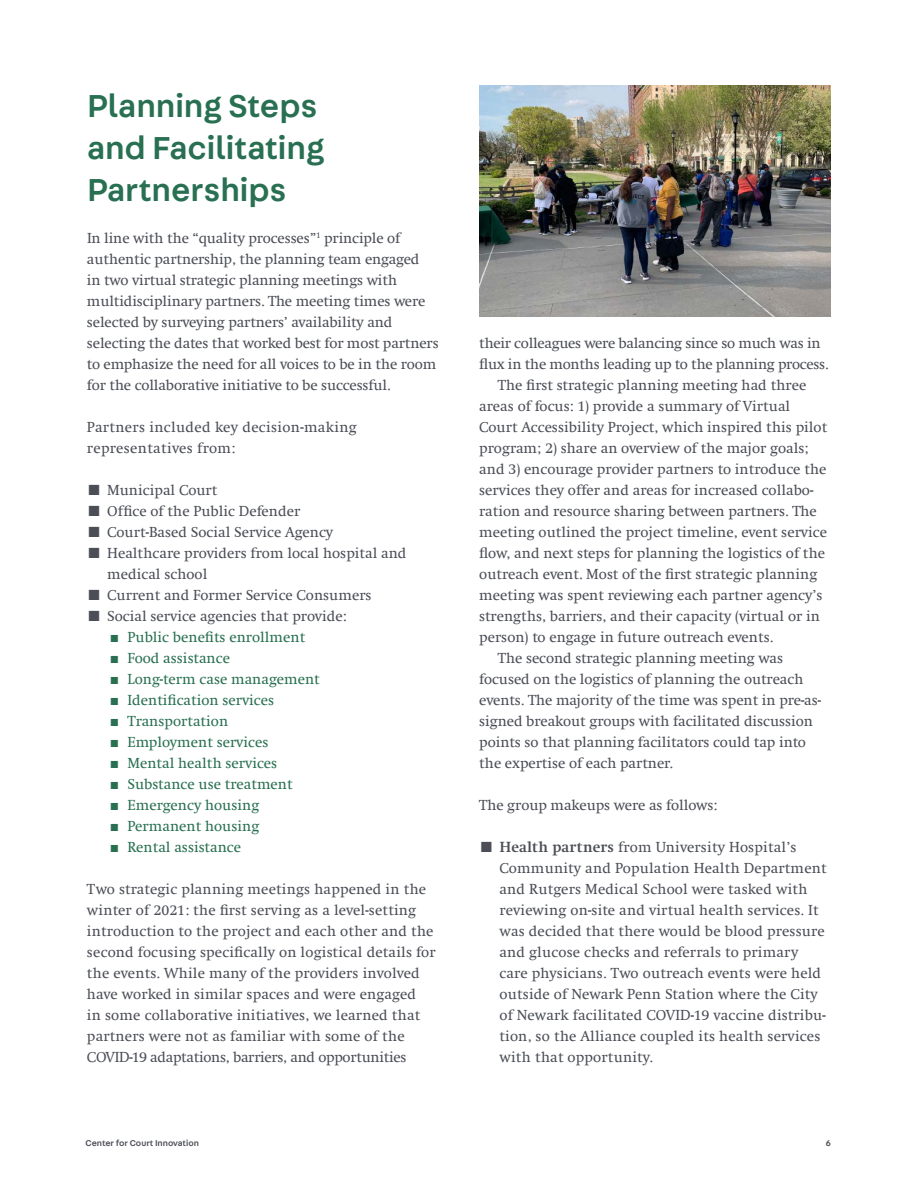
<style>
.page{position:relative;width:918px;height:1188px;background:#fff}
.page>*{position:absolute;margin:0;border:0;box-sizing:border-box;transform-origin:0 0}
.t1{font:500 33.75px/42px "Fabriga";color:#287051}
.t2{font:15px/21px "Swift";color:#4b4e56}
.t3{font:15px "Swift";color:#287051}
.t4{font:15px "Swift";letter-spacing:-.02em;color:#4b4e56}
.t5{font:15px/21px "Swift";letter-spacing:.02em;color:#4b4e56}
.t6{font:500 9px "Fabriga";color:#4b4e56}
.s1{font-family:"Fabriga"}
.s2{font-family:"Swift LT Std";font-weight:700}
</style>
<div class="page">
<img style="left:479px;top:86px;width:352px;height:230px">
<h1 class="t1" style="left:87px;top:83px;width:239px">Planning Steps and Facilitating<br>Partnerships</h1>
<p class="t2" style="left:87px;top:228px;width:353px">In line with the “quality processes”<sup>1</sup> principle of authentic partnership, the planning team engaged<br>in two virtual strategic planning meetings with multidisciplinary partners. The meeting times were selected by surveying partners’ availability and selecting the dates that worked best for most partners to emphasize the need for all voices to be in the room for the collaborative initiative to be successful.</p>
<p class="t5" style="left:87px;top:417px;width:271px">Partners included key decision-making representatives from:</p>
<p class="t2" style="left:87px;top:480px;width:132px"><span class="s1">■</span> Municipal Court</p>
<p class="t2" style="left:87px;top:501px;width:215px"><span class="s1">■</span> Office of the Public Defender</p>
<p class="t2" style="left:87px;top:522px;width:248px"><span class="s1">■</span> Court-Based Social Service Agency</p>
<p class="t2" style="left:107px;top:543px;width:301px;text-indent:-20px"><span class="s1">■</span> Healthcare providers from local hospital and medical school</p>
<p class="t2" style="left:87px;top:585px;width:286px"><span class="s1">■</span> Current and Former Service Consumers</p>
<p class="t2" style="left:87px;top:606px;width:261px"><span class="s1">■</span> Social service agencies that provide:</p>
<p class="t3" style="left:107px;top:629px;width:200px"><span class="s1">▪</span> Public benefits enrollment</p>
<p class="t3" style="left:107px;top:650px;width:124px"><span class="s1">▪</span> Food assistance</p>
<p class="t3" style="left:107px;top:671px;width:214px"><span class="s1">▪</span> Long-term case management</p>
<p class="t3" style="left:107px;top:692px;width:169px"><span class="s1">▪</span> Identification services</p>
<p class="t3" style="left:107px;top:713px;width:122px"><span class="s1">▪</span> Transportation</p>
<p class="t3" style="left:107px;top:734px;width:163px"><span class="s1">▪</span> Employment services</p>
<p class="t3" style="left:107px;top:755px;width:172px"><span class="s1">▪</span> Mental health services</p>
<p class="t3" style="left:107px;top:776px;width:187px"><span class="s1">▪</span> Substance use treatment</p>
<p class="t3" style="left:107px;top:797px;width:154px"><span class="s1">▪</span> Emergency housing</p>
<p class="t3" style="left:107px;top:818px;width:154px"><span class="s1">▪</span> Permanent housing</p>
<p class="t3" style="left:107px;top:839px;width:135px"><span class="s1">▪</span> Rental assistance</p>
<p class="t2" style="left:87px;top:879px;width:350px">Two strategic planning meetings happened in the winter of 2021: the first serving as a level-setting introduction to the project and each other and the second focusing specifically on logistical details for the events. While many of the providers involved have worked in similar spaces and were engaged<br>in some collaborative initiatives, we learned that partners were not as familiar with some of the COVID-19 adaptations, barriers, and opportunities</p>
<p class="t4" style="left:479px;top:335px;width:343px">their colleagues were balancing since so much was in</p>
<p class="t4" style="left:479px;top:356px;width:351px">flux in the months leading up to the planning process.</p>
<p class="t2" style="left:498px;top:375px;width:310px">The first strategic planning meeting had three</p>
<p class="t2" style="left:479px;top:396px;width:313px">areas of focus: 1) provide a summary of Virtual</p>
<p class="t2" style="left:479px;top:417px;width:350px">Court Accessibility Project, which inspired this pilot</p>
<p class="t2" style="left:479px;top:438px;width:331px">program; 2) share an overview of the major goals;</p>
<p class="t2" style="left:479px;top:459px;width:349px">and 3) encourage provider partners to introduce the</p>
<p class="t2" style="left:479px;top:480px;width:336px">services they offer and areas for increased collabo-</p>
<p class="t2" style="left:479px;top:501px;width:339px">ration and resource sharing between partners. The</p>
<p class="t2" style="left:479px;top:522px;width:349px">meeting outlined the project timeline, event service</p>
<p class="t2" style="left:479px;top:543px;width:347px">flow, and next steps for planning the logistics of the</p>
<p class="t2" style="left:479px;top:564px;width:340px">outreach event. Most of the first strategic planning</p>
<p class="t2" style="left:479px;top:585px;width:345px">meeting was spent reviewing each partner agency’s</p>
<p class="t2" style="left:479px;top:606px;width:342px">strengths, barriers, and their capacity (virtual or in</p>
<p class="t2" style="left:479px;top:627px;width:296px">person) to engage in future outreach events.</p>
<p class="t2" style="left:498px;top:648px;width:287px">The second strategic planning meeting was</p>
<p class="t2" style="left:479px;top:669px;width:326px">focused on the logistics of planning the outreach</p>
<p class="t2" style="left:479px;top:690px;width:343px">events. The majority of the time was spent in pre-as-</p>
<p class="t2" style="left:479px;top:711px;width:335px">signed breakout groups with facilitated discussion</p>
<p class="t2" style="left:479px;top:732px;width:328px">points so that planning facilitators could tap into</p>
<p class="t2" style="left:479px;top:753px;width:195px">the expertise of each partner.</p>
<p class="t2" style="left:479px;top:795px;width:239px">The group makeups were as follows:</p>
<p class="t2" style="left:499px;top:837px;width:329px;text-indent:-20px"><span class="s1">■</span> <span class="s2">Health partners</span> from University Hospital’s Community and Population Health Department and Rutgers Medical School were tasked with reviewing on-site and virtual health services. It was decided that there would be blood pressure and glucose checks and referrals to primary care physicians. Two outreach events were held outside of Newark Penn Station where the City of Newark facilitated COVID-19 vaccine distribu&shy;tion, so the Alliance coupled its health services with that opportunity.</p>
<p class="t6" style="left:86px;top:1137px;width:115px">Center for Court Innovation</p>
<p class="t6" style="left:826px;top:1137px;width:7px">6</p>
</div>
